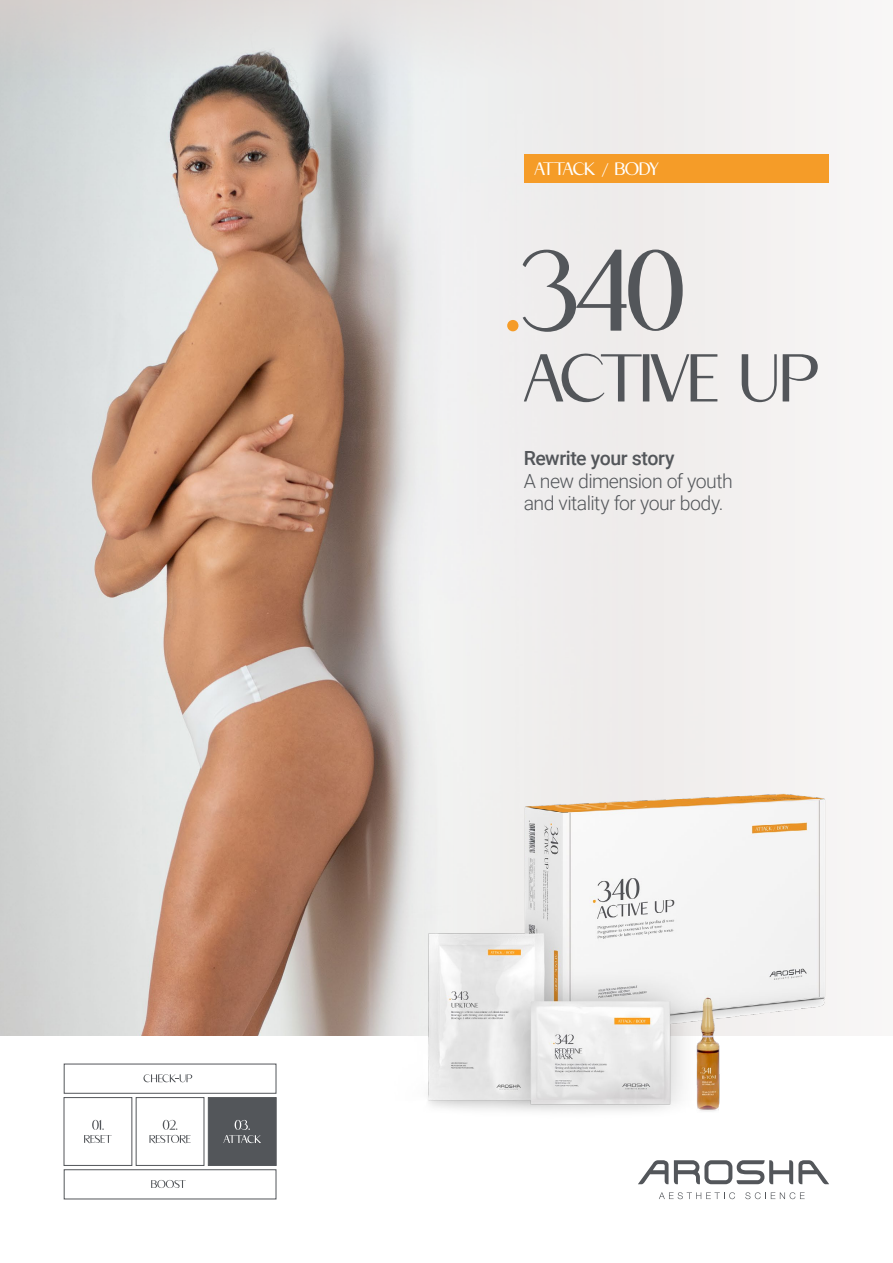
<style>
.page{position:relative;width:893px;height:1263px;background:#fff}
.page>*{position:absolute;margin:0;border:0;box-sizing:border-box;transform-origin:0 0}
.t1{font:114.15px "APOLLO";color:#53565a}
.t2{font:67.5px "APOLLO";letter-spacing:-.025em;color:#53565a}
.t3{font:300 19.5px/22.5px "Roboto";letter-spacing:-.03em;color:#53565a}
.t4{font:500 19.5px "Roboto";letter-spacing:-.02em;color:#53565a}
.t5{font:18px "APOLLO";letter-spacing:-.015em;color:#fff}
.s1{color:#f59c28}
</style>
<div class="page">
<div style="left:0;top:0;width:893px;height:1035px;background:#f3f0f0"></div>
<img style="left:0;top:0;width:581px;height:1035px">
<div style="left:64px;top:1097px;width:68px;height:69px;border:1px solid #53565a"></div>
<div style="left:136px;top:1097px;width:68px;height:69px;border:1px solid #53565a"></div>
<div style="left:208px;top:1097px;width:68px;height:69px;background:#53565a"></div>
<div style="left:64px;top:1169px;width:212px;height:30px;border:1px solid #53565a"></div>
<svg style="left:143px;top:1074px;width:49px;height:8px"></svg>
<svg style="left:151px;top:1180px;width:35px;height:8px"></svg>
<svg style="left:84px;top:1120px;width:28px;height:23px"></svg>
<svg style="left:149px;top:1120px;width:42px;height:23px"></svg>
<svg style="left:223px;top:1120px;width:38px;height:23px"></svg>
<div style="left:525px;top:154px;width:304px;height:29px;background:#f59c28"></div>
<img style="left:376px;top:787px;width:466px;height:325px">
<svg style="left:674px;top:1160px;width:155px;height:24px"></svg>
<svg style="left:638px;top:1160px;width:30px;height:24px"></svg>
<svg style="left:659px;top:1192px;width:76px;height:7px"></svg>
<svg style="left:745px;top:1192px;width:60px;height:7px"></svg>
<p class="t5" style="left:534px;top:157px;width:126px">ATTACK / BODY</p>
<h1 class="t1" style="left:503px;top:219px;width:183px"><span class="s1">.</span>340</h1>
<h2 class="t2" style="left:524px;top:335px;width:296px">ACTIVE UP</h2>
<p class="t4" style="left:524px;top:445px;width:153px">Rewrite your story</p>
<p class="t3" style="left:524px;top:469px;width:211px">A new dimension of youth and vitality for your body.</p>
</div>
